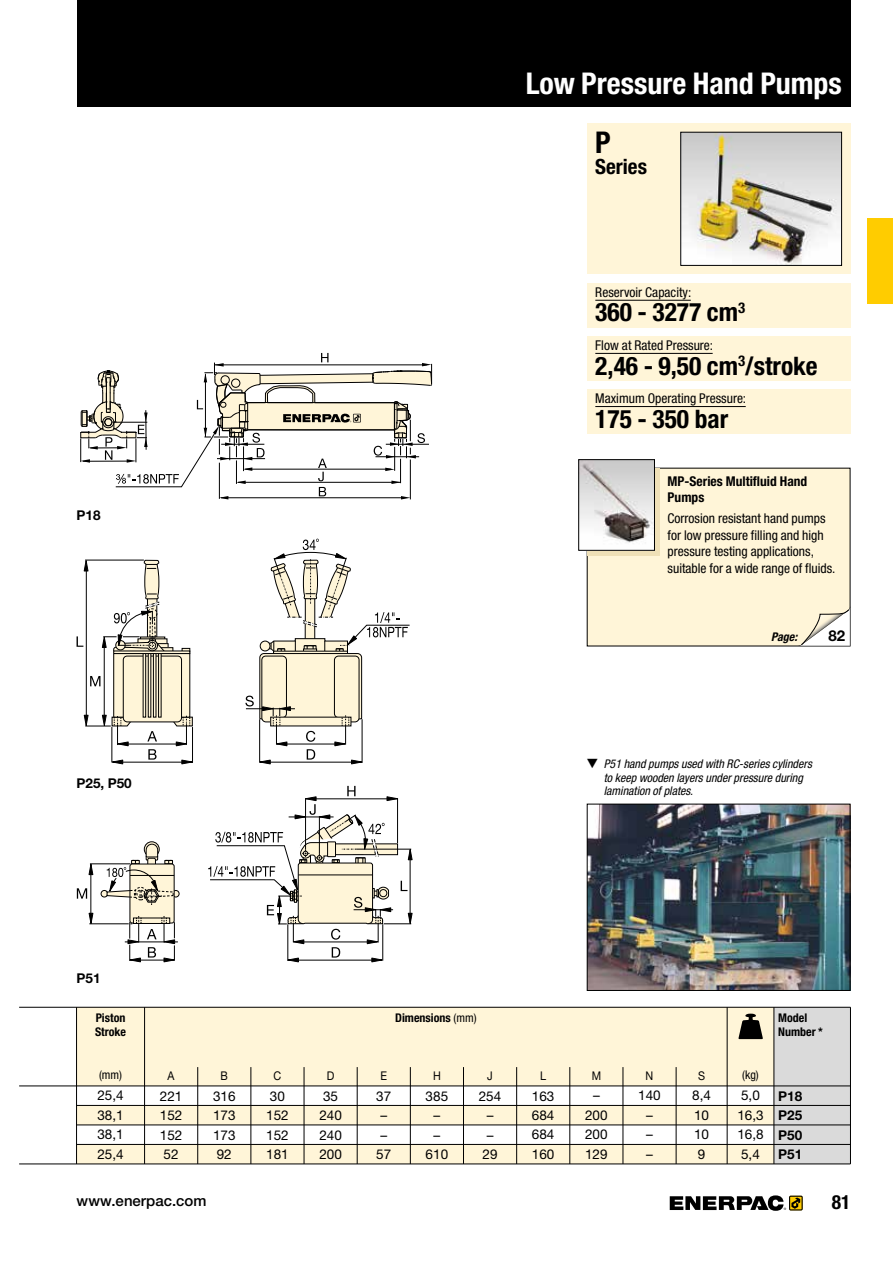
<style>
.page{position:relative;width:893px;height:1263px;background:#fff}
.page>*{position:absolute;margin:0;border:0;box-sizing:border-box;transform-origin:0 0}
.t1{font:700 condensed 30px "Helvetica Neue LTW1 G";color:#fff}
.t2{font:700 condensed 30px "Helvetica Neue LTW1 G";color:#000}
.t3{font:700 condensed 25.5px "Helvetica Neue LTW1 G";color:#000}
.t4{font:700 condensed 21px "Helvetica Neue LTW1 G";color:#000}
.t5{font:700 condensed 19.5px "Helvetica Neue LTW1 G";color:#000}
.t6{font:500 15px "Helvetica Neue LTW1 G";color:#000}
.t7{font:700 15px "Helvetica Neue LTW1 G";color:#000}
.t8{font:condensed 13.5px/16.5px "Helvetica Neue LTW1 G";color:#000}
.t9{font:13.5px/19.5px "Helvetica Neue LTW1 G";color:#000;text-align:center}
.t10{font:700 condensed 13.5px/16.5px "Helvetica Neue LTW1 G";color:#000}
.t11{font:700 13.5px/19.5px "Helvetica Neue LTW1 G";color:#000;text-align:justify}
.t12{font:italic condensed 12px/13.5px "Helvetica Neue LTW1 G";color:#000}
.t13{font:700 condensed 12px/14.2px "Helvetica Neue LTW1 G";color:#000}
.t14{font:12px "Helvetica Neue LTW1 G";color:#000;scale:.9 1}
.t15{font:condensed 12px "Helvetica Neue LTW1 G";color:#000}
.t16{font:italic 700 condensed 12px "Helvetica Neue LTW1 G";color:#000}
.s1{font-weight:400}
</style>
<div class="page">
<div style="left:77px;top:0;width:773px;height:106px;background:#000"></div>
<svg style="left:670px;top:1195px;width:133px;height:16px"></svg>
<div style="left:867px;top:219px;width:26px;height:85px;background:#fc0"></div>
<div style="left:587px;top:123px;width:263px;height:151px;background:#fff5d8"></div>
<div style="left:587px;top:283px;width:263px;height:44px;background:#fff5d8"></div>
<img style="left:682px;top:134px;width:158px;height:130px">
<div style="left:680px;top:132px;width:162px;height:134px;border:1px solid #000"></div>
<div style="left:587px;top:336px;width:263px;height:45px;background:#fff5d8"></div>
<div style="left:587px;top:389px;width:263px;height:45px;background:#fff5d8"></div>
<div style="left:77px;top:1007px;width:713px;height:79px;background:#fff5d8"></div>
<div style="left:77px;top:1105px;width:697px;height:20px;background:#fff5d8"></div>
<div style="left:77px;top:1144px;width:697px;height:20px;background:#fff5d8"></div>
<div style="left:774px;top:1007px;width:76px;height:157px;background:#dadada"></div>
<hr style="left:19px;top:1007px;width:831px;height:1px;background:#000">
<hr style="left:77px;top:1105px;width:773px;height:1px;background:#000">
<hr style="left:77px;top:1125px;width:773px;height:1px;background:#000">
<hr style="left:77px;top:1144px;width:773px;height:1px;background:#000">
<hr style="left:19px;top:1164px;width:831px;height:1px;background:#000">
<hr style="left:19px;top:1086px;width:831px;height:1px;background:#000">
<hr style="left:76px;top:1007px;width:1px;height:157px;background:#000">
<svg style="left:80px;top:353px;width:352px;height:146px"></svg>
<svg style="left:77px;top:559px;width:116px;height:205px"></svg>
<svg style="left:245px;top:539px;width:165px;height:225px"></svg>
<hr style="left:104px;top:641px;width:1px;height:77px;background:#000">
<hr style="left:86px;top:569px;width:1px;height:149px;background:#000">
<svg style="left:208px;top:785px;width:205px;height:177px"></svg>
<div style="left:144px;top:841px;width:16px;height:16px;border:1px solid #000;border-radius:50%"></div>
<div style="left:173px;top:890px;width:6px;height:7px;background:#fff5d8;border-radius:50%"></div>
<div style="left:172px;top:890px;width:8px;height:7px;border:1px solid #000;border-radius:50%"></div>
<div style="left:101px;top:890px;width:7px;height:7px;background:#fff5d8;border-radius:50%"></div>
<div style="left:101px;top:890px;width:7px;height:7px;border:1px solid #000;border-radius:50%"></div>
<div style="left:130px;top:864px;width:44px;height:59px;background:#fff5d8;border-radius:2px"></div>
<div style="left:130px;top:863px;width:45px;height:60px;border:1px solid #000;border-radius:2px"></div>
<hr style="left:125px;top:942px;width:53px;height:1px;background:#000">
<hr style="left:91px;top:864px;width:1px;height:59px;background:#000">
<svg style="left:89px;top:913px;width:4px;height:12px"></svg>
<svg style="left:89px;top:864px;width:4px;height:11px"></svg>
<svg style="left:77px;top:888px;width:10px;height:11px"></svg>
<hr style="left:89px;top:923px;width:40px;height:1px;background:#000">
<hr style="left:90px;top:863px;width:41px;height:1px;background:#000">
<svg style="left:127px;top:916px;width:50px;height:46px"></svg>
<svg style="left:106px;top:843px;width:68px;height:62px"></svg>
<hr style="left:144px;top:1007px;width:1px;height:157px;background:#000">
<hr style="left:197px;top:1067px;width:1px;height:97px;background:#000">
<hr style="left:251px;top:1067px;width:1px;height:97px;background:#000">
<hr style="left:304px;top:1067px;width:1px;height:97px;background:#000">
<hr style="left:357px;top:1067px;width:1px;height:97px;background:#000">
<hr style="left:410px;top:1067px;width:1px;height:97px;background:#000">
<hr style="left:463px;top:1067px;width:1px;height:97px;background:#000">
<hr style="left:516px;top:1067px;width:1px;height:97px;background:#000">
<hr style="left:570px;top:1067px;width:1px;height:97px;background:#000">
<hr style="left:623px;top:1067px;width:1px;height:97px;background:#000">
<hr style="left:676px;top:1067px;width:1px;height:97px;background:#000">
<hr style="left:727px;top:1007px;width:1px;height:157px;background:#000">
<hr style="left:774px;top:1007px;width:1px;height:157px;background:#000">
<hr style="left:850px;top:1007px;width:1px;height:157px;background:#000">
<div style="left:587px;top:468px;width:263px;height:178px;background:#fff5d8"></div>
<svg style="left:797px;top:605px;width:53px;height:41px"></svg>
<div style="left:588px;top:468px;width:72px;height:88px;background:#efe0b7"></div>
<img style="left:580px;top:461px;width:73px;height:88px">
<div style="left:578px;top:459px;width:77px;height:92px;border:1px solid #000"></div>
<img style="left:589px;top:806px;width:259px;height:183px">
<div style="left:587px;top:804px;width:263px;height:187px;border:1px solid #000"></div>
<svg style="left:738px;top:1014px;width:25px;height:25px"></svg>
<hr style="left:595px;top:300px;width:96px;height:1px;background:#000">
<hr style="left:595px;top:353px;width:118px;height:1px;background:#000">
<hr style="left:595px;top:406px;width:151px;height:1px;background:#000">
<h1 class="t1" style="left:526px;top:65px;width:318px">Low Pressure Hand Pumps</h1>
<h1 class="t2" style="left:595px;top:124px;width:17px">P</h1>
<h3 class="t4" style="left:595px;top:154px;width:53px">Series</h3>
<p class="t11" style="left:77px;top:505px;width:26px">P18</p>
<p class="t11" style="left:77px;top:773px;width:57px">P25, P50</p>
<p class="t8" style="left:595px;top:284px;width:97px">Reservoir Capacity:</p>
<h2 class="t3" style="left:595px;top:297px;width:151px">360 - 3277 cm<sup>3</sup></h2>
<p class="t8" style="left:595px;top:337px;width:119px">Flow at Rated Pressure:</p>
<h2 class="t3" style="left:595px;top:350px;width:224px">2,46 - 9,50 cm<sup>3</sup>/stroke</h2>
<p class="t8" style="left:595px;top:390px;width:152px">Maximum Operating Pressure:</p>
<h2 class="t3" style="left:595px;top:403px;width:134px">175 - 350 bar</h2>
<p class="t10" style="left:668px;top:473px;width:141px">MP-Series Multifluid Hand<br>Pumps</p>
<p class="t8" style="left:668px;top:510px;width:169px">Corrosion resistant hand pumps for low pressure filling and high pressure testing applications, suitable for a wide range of fluids.</p>
<p class="t16" style="left:771px;top:630px;width:28px">Page:</p>
<p class="t7" style="left:828px;top:626px;width:18px">82</p>
<p class="t12" style="left:604px;top:757px;width:210px;text-indent:-17px">▼ P51 hand pumps used with RC-series cylinders to keep wooden layers under pressure during lamination of plates.</p>
<p class="t11" style="left:77px;top:969px;width:26px">P51</p>
<p class="t13" style="left:95px;top:1011px;width:33px">Piston<br>Stroke</p>
<p class="t15" style="left:99px;top:1068px;width:25px">(mm)</p>
<p class="t9" style="left:97px;top:1086px;width:28px;text-align:justify">25,4<br>38,1<br>38,1<br>25,4</p>
<p class="t13" style="left:395px;top:1011px;width:83px">Dimensions <span class="s1">(mm)</span></p>
<p class="t14" style="left:168px;top:1069px;width:9px">A</p>
<p class="t14" style="left:221px;top:1069px;width:10px">B</p>
<p class="t14" style="left:274px;top:1069px;width:10px">C</p>
<p class="t14" style="left:327px;top:1069px;width:10px">D</p>
<p class="t14" style="left:380px;top:1069px;width:9px">E</p>
<p class="t14" style="left:433px;top:1069px;width:10px">H</p>
<p class="t14" style="left:487px;top:1069px;width:8px">J</p>
<p class="t14" style="left:540px;top:1069px;width:8px">L</p>
<p class="t14" style="left:592px;top:1069px;width:12px">M</p>
<p class="t14" style="left:646px;top:1069px;width:10px">N</p>
<p class="t14" style="left:698px;top:1069px;width:9px">S</p>
<p class="t15" style="left:742px;top:1068px;width:18px">(kg)</p>
<p class="t9" style="left:160px;top:1086px;width:24px;text-align:justify">221<br>152<br>152<br>52</p>
<p class="t9" style="left:213px;top:1086px;width:24px;text-align:justify">316<br>173<br>173<br>92</p>
<p class="t9" style="left:266px;top:1086px;width:24px;text-align:left">30<br>152<br>152<br>181</p>
<p class="t9" style="left:319px;top:1086px;width:24px;text-align:left">35<br>240<br>240<br>200</p>
<p class="t9" style="left:376px;top:1086px;width:17px">37 – –<br>57</p>
<p class="t9" style="left:426px;top:1086px;width:24px">385 –<br>–<br>610</p>
<p class="t9" style="left:479px;top:1086px;width:24px">254 –<br>–<br>29</p>
<p class="t9" style="left:532px;top:1086px;width:24px;text-align:justify">163<br>684<br>684<br>160</p>
<p class="t9" style="left:585px;top:1086px;width:24px">–<br>200<br>200<br>129</p>
<p class="t9" style="left:638px;top:1086px;width:24px">140 –<br>–<br>–</p>
<p class="t9" style="left:692px;top:1086px;width:20px;text-align:left">8,4<br>10<br>10<br>9</p>
<p class="t9" style="left:737px;top:1086px;width:28px;text-align:left">5,0<br>16,3<br>16,8<br>5,4</p>
<p class="t13" style="left:778px;top:1011px;width:46px">Model<br>Number *</p>
<p class="t11" style="left:778px;top:1086px;width:26px">P18<br>P25<br>P50<br>P51</p>
<p class="t6" style="left:77px;top:1191px;width:131px">www.enerpac.com</p>
<h3 class="t5" style="left:832px;top:1190px;width:20px">81</h3>
</div>
